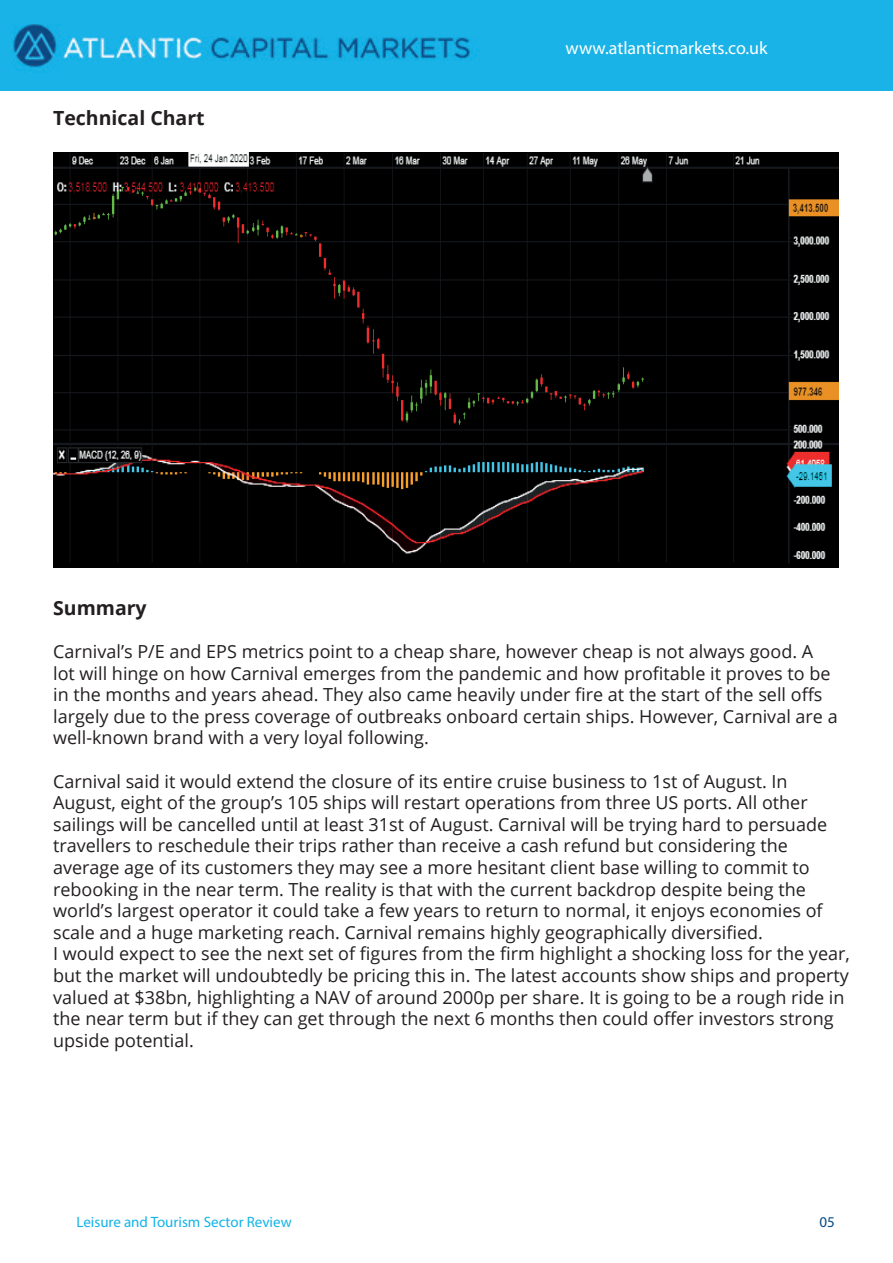
<style>
.page{position:relative;width:893px;height:1263px;background:#fff}
.page>*{position:absolute;margin:0;border:0;box-sizing:border-box;transform-origin:0 0}
.t1{font:700 19.5px "Open Sans";color:#231f20}
.t2{font:18px/21.6px "Open Sans";color:#231f20}
.t3{font:18px "Myriad Pro";color:#fff}
.t4{font:15px "Myriad Pro";color:#13b3e9}
.t5{font:15px "Myriad Pro";color:#094c88}
</style>
<div class="page">
<img style="left:0;top:0;width:893px;height:90px">
<img style="left:53px;top:153px;width:786px;height:415px">
<p class="t1" style="left:53px;top:105px;width:153px">Technical Chart</p>
<p class="t3" style="left:566px;top:36px;width:204px">www.atlanticmarkets.co.uk</p>
<p class="t1" style="left:53px;top:594px;width:95px">Summary</p>
<p class="t2" style="left:53px;top:640px;width:786px">Carnival’s P/E and EPS metrics point to a cheap share, however cheap is not always good. A lot will hinge on how Carnival emerges from the pandemic and how profitable it proves to be in the months and years ahead. They also came heavily under fire at the start of the sell offs largely due to the press coverage of outbreaks onboard certain ships. However, Carnival are a well-known brand with a very loyal following.</p>
<p class="t2" style="left:53px;top:770px;width:798px">Carnival said it would extend the closure of its entire cruise business to 1st of August. In August, eight of the group’s 105 ships will restart operations from three US ports. All other sailings will be cancelled until at least 31st of August. Carnival will be trying hard to persuade travellers to reschedule their trips rather than receive a cash refund but considering the average age of its customers they may see a more hesitant client base willing to commit to rebooking in the near term. The reality is that with the current backdrop despite being the world’s largest operator it could take a few years to return to normal, it enjoys economies of scale and a huge marketing reach. Carnival remains highly geographically diversified.<br>I would expect to see the next set of figures from the firm highlight a shocking loss for the year, but the market will undoubtedly be pricing this in. The latest accounts show ships and property valued at $38bn, highlighting a NAV of around 2000p per share. It is going to be a rough ride in the near term but if they can get through the next 6 months then could offer investors strong upside potential.</p>
<p class="t4" style="left:77px;top:1213px;width:217px">Leisure and Tourism Sector Review</p>
<p class="t5" style="left:819px;top:1213px;width:17px">05</p>
</div>
